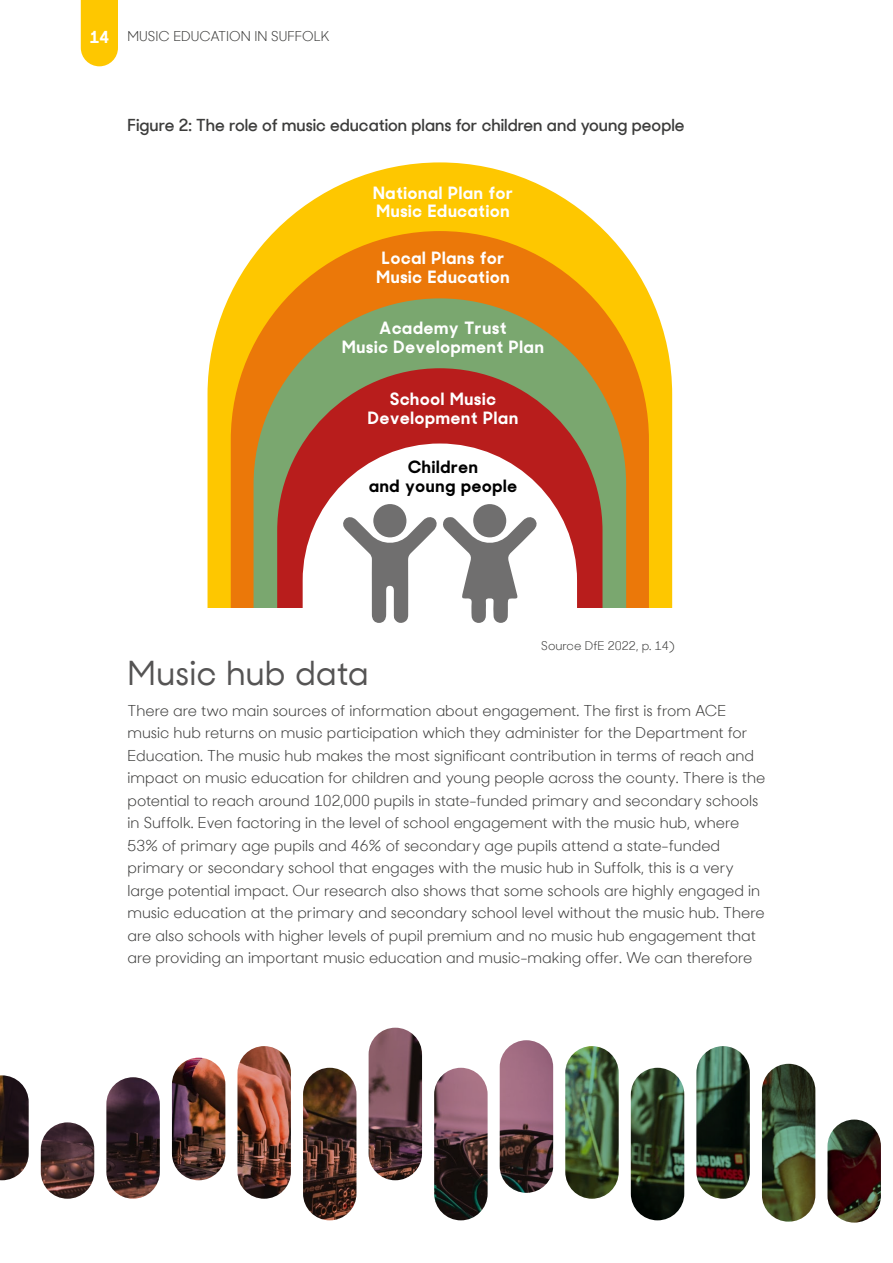
<style>
.page{position:relative;width:893px;height:1263px;background:#fff}
.page>*{position:absolute;margin:0;border:0;box-sizing:border-box;transform-origin:0 0}
._003__B_head{font:500 33px "Sharp Sans No 2";color:#555454}
.t1{font:700 16.95px/18.5px "Sharp Sans No 2";letter-spacing:.05em;color:#fff;text-align:center}
.t2{font:700 16.95px/18.5px "Sharp Sans No 2";letter-spacing:.05em;color:#000;text-align:center}
._004__D_Head{font:600 16.5px "Sharp Sans No 2";color:#3c3c3b}
._003__B_head-2{font:700 16.5px "Sharp Sans No 2";color:#fff}
._002__General_text{font:15px/22.5px "Sharp Sans No 2";color:#3c3c3b}
._100__Running_head_left{font:13.5px "Sharp Sans No 2";color:#3c3c3b}
._002__General_text-2{font:12px "Sharp Sans No 2";color:#3c3c3b}
</style>
<div class="page">
<img style="left:0;top:1027px;width:881px;height:196px">
<div style="left:81px;top:0;width:37px;height:66px;background:#fec700"></div>
<svg style="left:208px;top:162px;width:464px;height:446px;fill:#fec700"></svg>
<svg style="left:231px;top:231px;width:418px;height:377px;background:#f29b14"></svg>
<svg style="left:254px;top:298px;width:372px;height:310px;background:#a69746"></svg>
<svg style="left:277px;top:368px;width:325px;height:240px;background:#a34c37"></svg>
<svg style="left:303px;top:443px;width:274px;height:165px"></svg>
<svg style="left:342px;top:516px;width:196px;height:107px"></svg>
<div style="left:373px;top:504px;width:33px;height:33px;background:#706f6f;border-radius:50%"></div>
<div style="left:473px;top:504px;width:33px;height:33px;background:#706f6f;border-radius:50%"></div>
<p class="_003__B_head-2" style="left:90px;top:23px;width:21px">14</p>
<p class="_100__Running_head_left" style="left:128px;top:25px;width:204px">MUSIC EDUCATION IN SUFFOLK</p>
<p class="_004__D_Head" style="left:128px;top:112px;width:558px">Figure 2: The role of music education plans for children and young people</p>
<p class="t1" style="left:373px;top:182px;width:141px;text-align:left">National Plan for<br>Music Education</p>
<p class="t1" style="left:376px;top:247px;width:135px">Local Plans for<br>Music Education</p>
<p class="t1" style="left:342px;top:317px;width:203px">Academy Trust<br>Music Development Plan</p>
<p class="t1" style="left:368px;top:388px;width:152px">School Music<br>Development Plan</p>
<p class="t2" style="left:369px;top:456px;width:149px">Children<br>and young people</p>
<p class="_002__General_text-2" style="left:541px;top:636px;width:135px">Source DfE 2022, p. 14)</p>
<p class="_003__B_head" style="left:128px;top:646px;width:243px">Music hub data</p>
<p class="_002__General_text" style="left:128px;top:698px;width:639px">There are two main sources of information about engagement. The first is from ACE music hub returns on music participation which they administer for the Department for Education. The music hub makes the most significant contribution in terms of reach and impact on music education for children and young people across the county. There is the potential to reach around 102,000 pupils in state-funded primary and secondary schools in Suffolk. Even factoring in the level of school engagement with the music hub, where 53% of primary age pupils and 46% of secondary age pupils attend a state-funded primary or secondary school that engages with the music hub in Suffolk, this is a very large potential impact. Our research also shows that some schools are highly engaged in music education at the primary and secondary school level without the music hub. There are also schools with higher levels of pupil premium and no music hub engagement that are providing an important music education and music-making offer. We can therefore</p>
</div>
